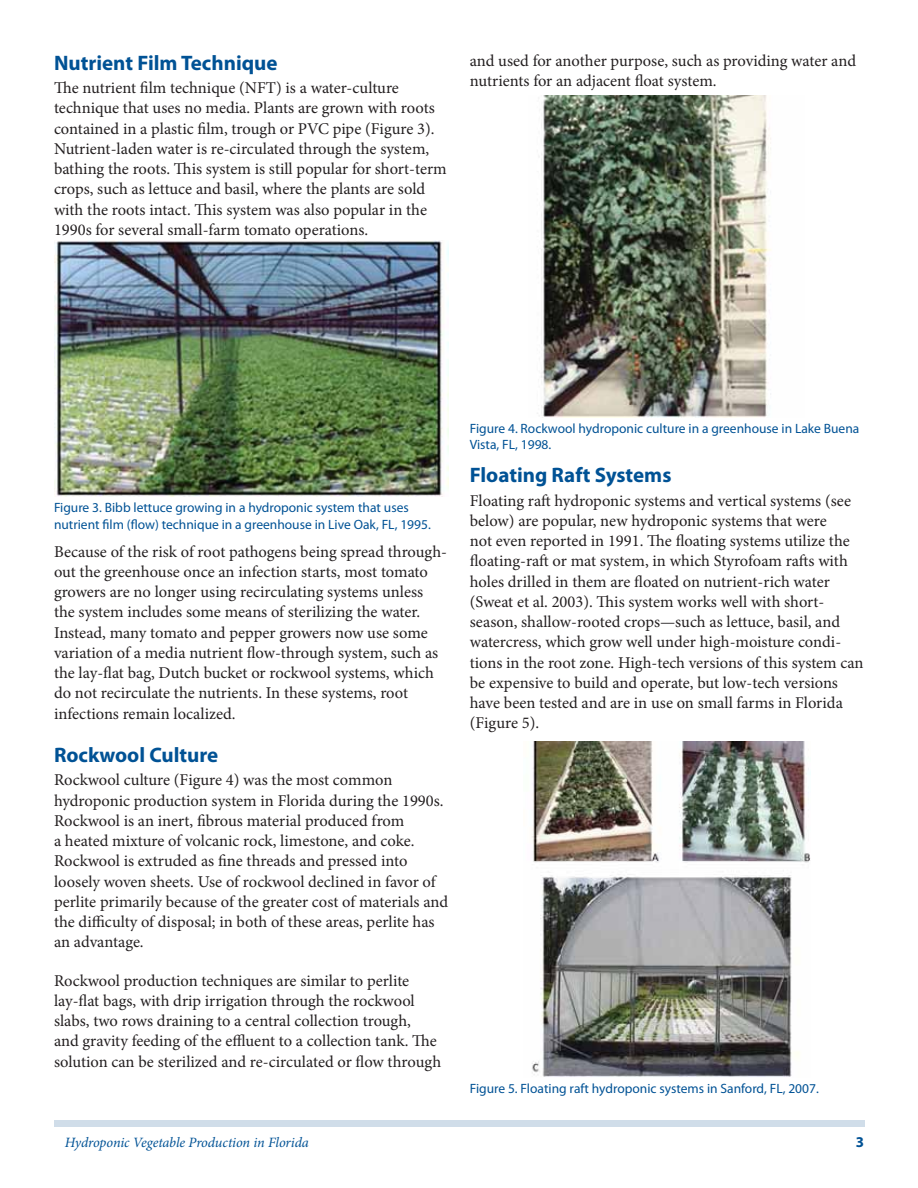
<style>
.page{position:relative;width:918px;height:1188px;background:#fff}
.page>*{position:absolute;margin:0;border:0;box-sizing:border-box;transform-origin:0 0}
.t1{font:700 21px "Myriad Pro";color:#005295}
.t2{font:16.5px/20.2px "Minion Pro";color:#231f20}
.t3{font:700 15px "Myriad Pro";color:#005295}
.t4{font:italic 14.25px "Minion Pro";letter-spacing:-.01em;color:#005295}
.t5{font:13.5px/16.5px "Myriad Pro";color:#005295}
</style>
<div class="page">
<div style="left:54px;top:1120px;width:810px;height:7px;background:#d0dde9"></div>
<img style="left:54px;top:240px;width:394px;height:257px">
<img style="left:537px;top:95px;width:234px;height:322px">
<img style="left:532px;top:742px;width:278px;height:335px">
<p class="t1" style="left:54px;top:55px;width:225px">Nutrient Film Technique</p>
<p class="t2" style="left:54px;top:79px;width:394px">The nutrient film technique (NFT) is a water-culture technique that uses no media. Plants are grown with roots contained in a plastic film, trough or PVC pipe (Figure 3).<br>Nutrient-laden water is re-circulated through the system, bathing the roots. This system is still popular for short-term crops, such as lettuce and basil, where the plants are sold with the roots intact. This system was also popular in the 1990s for several small-farm tomato operations.</p>
<p class="t2" style="left:470px;top:52px;width:388px">and used for another purpose, such as providing water and nutrients for an adjacent float system.</p>
<p class="t5" style="left:54px;top:500px;width:378px">Figure 3. Bibb lettuce growing in a hydroponic system that uses nutrient film (flow) technique in a greenhouse in Live Oak, FL, 1995.</p>
<p class="t2" style="left:54px;top:543px;width:395px">Because of the risk of root pathogens being spread through&shy;out the greenhouse once an infection starts, most tomato growers are no longer using recirculating systems unless the system includes some means of sterilizing the water.<br>Instead, many tomato and pepper growers now use some variation of a media nutrient flow-through system, such as the lay-flat bag, Dutch bucket or rockwool systems, which do not recirculate the nutrients. In these systems, root infections remain localized.</p>
<p class="t1" style="left:54px;top:747px;width:166px">Rockwool Culture</p>
<p class="t2" style="left:54px;top:771px;width:396px">Rockwool culture (Figure 4) was the most common hydroponic production system in Florida during the 1990s.<br>Rockwool is an inert, fibrous material produced from<br>a heated mixture of volcanic rock, limestone, and coke.<br>Rockwool is extruded as fine threads and pressed into loosely woven sheets. Use of rockwool declined in favor of perlite primarily because of the greater cost of materials and the difficulty of disposal; in both of these areas, perlite has an advantage.</p>
<p class="t2" style="left:54px;top:972px;width:389px">Rockwool production techniques are similar to perlite lay-flat bags, with drip irrigation through the rockwool slabs, two rows draining to a central collection trough,<br>and gravity feeding of the effluent to a collection tank. The solution can be sterilized and re-circulated or flow through</p>
<p class="t5" style="left:470px;top:421px;width:391px">Figure 4. Rockwool hydroponic culture in a greenhouse in Lake Buena<br>Vista, FL, 1998.</p>
<p class="t1" style="left:470px;top:467px;width:203px">Floating Raft Systems</p>
<p class="t2" style="left:470px;top:492px;width:395px">Floating raft hydroponic systems and vertical systems (see below) are popular, new hydroponic systems that were<br>not even reported in 1991. The floating systems utilize the floating-raft or mat system, in which Styrofoam rafts with holes drilled in them are floated on nutrient-rich water (Sweat et al. 2003). This system works well with short&shy;season, shallow-rooted crops—such as lettuce, basil, and watercress, which grow well under high-moisture condi&shy;tions in the root zone. High-tech versions of this system can be expensive to build and operate, but low-tech versions have been tested and are in use on small farms in Florida (Figure 5).</p>
<p class="t5" style="left:470px;top:1081px;width:351px">Figure 5. Floating raft hydroponic systems in Sanford, FL, 2007.</p>
<p class="t4" style="left:65px;top:1137px;width:246px">Hydroponic Vegetable Production in Florida</p>
<p class="t3" style="left:856px;top:1137px;width:10px">3</p>
</div>
